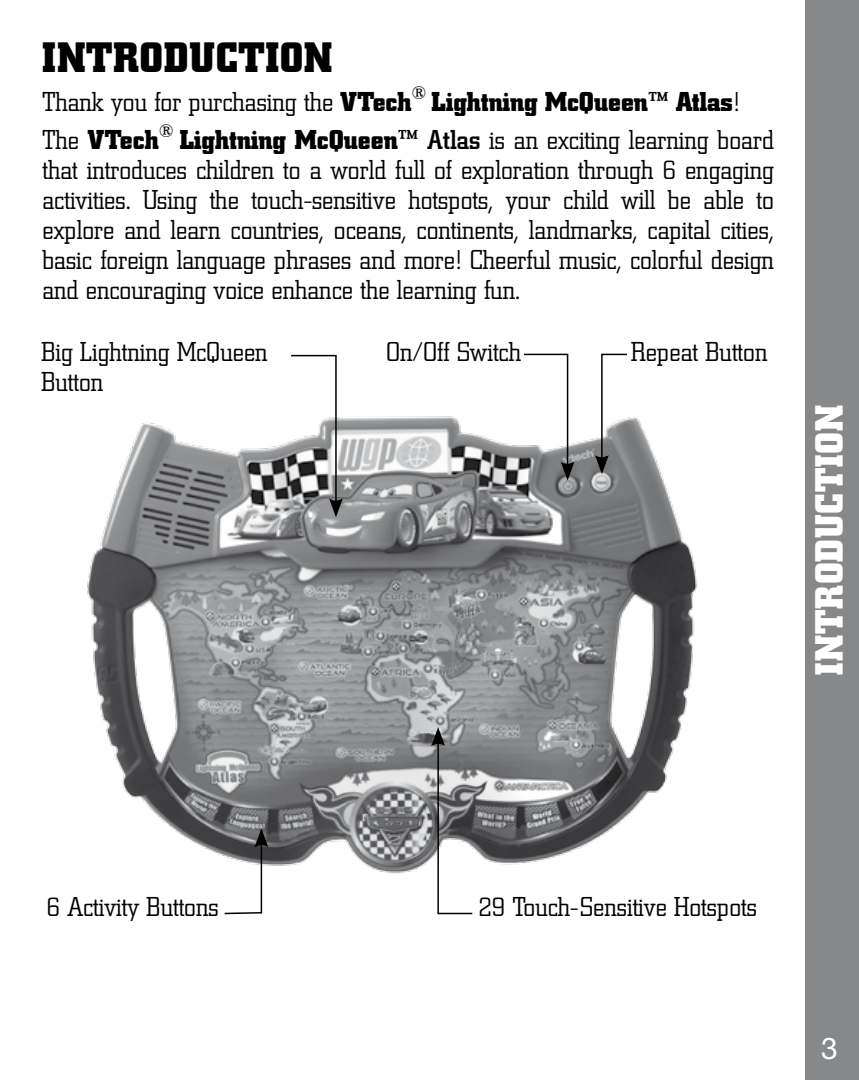
<style>
.page{position:relative;width:859px;height:1080px;background:#fff}
.page>*{position:absolute;margin:0;border:0;box-sizing:border-box;transform-origin:0 0}
.t1{font:700 42px "City";letter-spacing:.02em;color:#000}
.t2{font:700 39px "City";letter-spacing:.02em;color:#fff}
.t3{font:30px "Helvetica Neue 55 Roman";color:#fff}
.t4{font:300 27px/30px "City";color:#000}
.s1{font-weight:700}
.s2{font-weight:500}
</style>
<div class="page">
<div style="left:806px;top:0;width:53px;height:1080px;background:#87888a"></div>
<img style="left:87px;top:416px;width:610px;height:458px">
<svg style="left:290px;top:354px;width:53px;height:163px"></svg>
<svg style="left:522px;top:353px;width:52px;height:128px"></svg>
<svg style="left:595px;top:353px;width:33px;height:121px"></svg>
<svg style="left:223px;top:828px;width:45px;height:87px"></svg>
<svg style="left:431px;top:727px;width:43px;height:188px"></svg>
<h1 class="t1" style="left:42px;top:34px;width:291px">INTRODUCTION</h1>
<p class="t4" style="left:42px;top:83px;width:733px;line-height:38.4px">Thank you for purchasing the <span class="s1">VTech</span><sup>®</sup> <span class="s1">Lightning McQueen™ Atlas</span>!<br>The <span class="s1">VTech</span><sup>®</sup> <span class="s1">Lightning McQueen</span><span class="s2">™ Atlas</span> is an exciting learning board</p>
<p class="t4" style="left:42px;top:155px;width:733px;text-align:justify">that introduces children to a world full of exploration through 6 engaging activities. Using the touch-sensitive hotspots, your child will be able to explore and learn countries, oceans, continents, landmarks, capital cities, basic foreign language phrases and more! Cheerful music, colorful design and encouraging voice enhance the learning fun.</p>
<p class="t4" style="left:386px;top:337px;width:137px">On/Off Switch</p>
<p class="t4" style="left:631px;top:337px;width:138px">Repeat Button</p>
<p class="t4" style="left:41px;top:337px;width:228px">Big Lightning McQueen<br>Button</p>
<h2 class="t2" style="left:807px;top:675px;width:271px;rotate:-90deg">INTRODUCTION</h2>
<p class="t4" style="left:47px;top:892px;width:174px">6 Activity Buttons</p>
<p class="t4" style="left:478px;top:892px;width:280px">29 Touch-Sensitive Hotspots</p>
<p class="t3" style="left:821px;top:1030px;width:18px">3</p>
</div>
